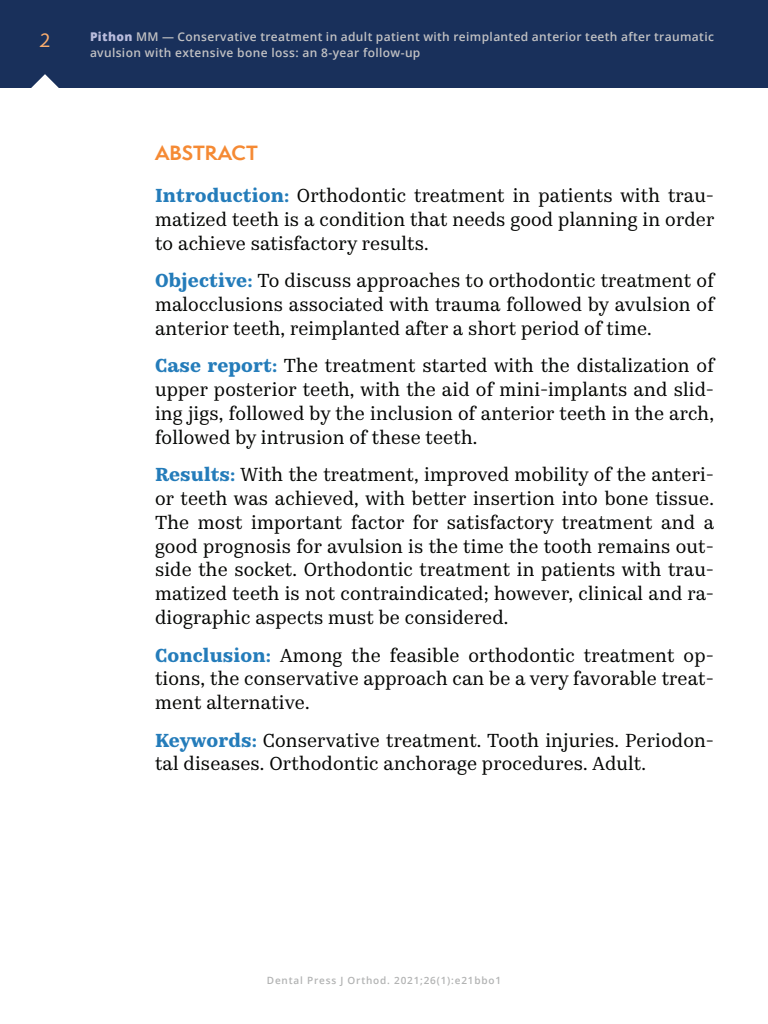
<style>
.page{position:relative;width:768px;height:1024px;background:#fff}
.page>*{position:absolute;margin:0;border:0;box-sizing:border-box;transform-origin:0 0}
.t1{font:19px/23.7px "Kazimir Text";letter-spacing:.01em;color:#040503;text-align:justify}
.t2{font:700 19px "Semplicita Pro";color:#f58a34}
.t3{font:500 18px "Semplicita Pro";color:#f9ac6e}
.t4{font:600 12px/16px "Open Sans";letter-spacing:.03em;color:#c1c1c3}
.t5{font:600 10px "Open Sans";letter-spacing:.08em;color:#b2b3b3}
.s1{font-weight:800;color:#b9bcdd}
.s2{font-weight:700;color:#247cba}
</style>
<div class="page">
<div style="left:0;top:0;width:768px;height:88px;background:#19305b"></div>
<svg style="left:31px;top:74px;width:28px;height:14px"></svg>
<p class="t3" style="left:40px;top:27px;width:12px">2</p>
<p class="t4" style="left:90px;top:29px;width:625px"><span class="s1">Pithon</span> MM — Conservative treatment in adult patient with reimplanted anterior teeth after traumatic avulsion with extensive bone loss: an 8-year follow-up</p>
<p class="t2" style="left:155px;top:139px;width:104px">ABSTRACT</p>
<p class="t1" style="left:155px;top:182px;width:561px"><span class="s2">Introduction:</span> Orthodontic treatment in patients with trau&shy;matized teeth is a condition that needs good planning in order to achieve satisfactory results.</p>
<p class="t1" style="left:155px;top:268px;width:560px"><span class="s2">Objective:</span> To discuss approaches to orthodontic treatment of malocclusions associated with trauma followed by avulsion of anterior teeth, reimplanted after a short period of time.</p>
<p class="t1" style="left:155px;top:353px;width:561px"><span class="s2">Case report:</span> The treatment started with the distalization of upper posterior teeth, with the aid of mini-implants and slid&shy;ing jigs, followed by the inclusion of anterior teeth in the arch, followed by intrusion of these teeth.</p>
<p class="t1" style="left:155px;top:462px;width:561px"><span class="s2">Results:</span> With the treatment, improved mobility of the anteri&shy;or teeth was achieved, with better insertion into bone tissue.<br>The most important factor for satisfactory treatment and a good prognosis for avulsion is the time the tooth remains out&shy;side the socket. Orthodontic treatment in patients with trau&shy;matized teeth is not contraindicated; however, clinical and ra&shy;diographic aspects must be considered.</p>
<p class="t1" style="left:155px;top:642px;width:561px"><span class="s2">Conclusion:</span> Among the feasible orthodontic treatment op&shy;tions, the conservative approach can be a very favorable treat&shy;ment alternative.</p>
<p class="t1" style="left:155px;top:727px;width:560px"><span class="s2">Keywords:</span> Conservative treatment. Tooth injuries. Periodon&shy;tal diseases. Orthodontic anchorage procedures. Adult.</p>
<p class="t5" style="left:267px;top:974px;width:236px">Dental Press J Orthod. 2021;26(1):e21bbo1</p>
</div>
